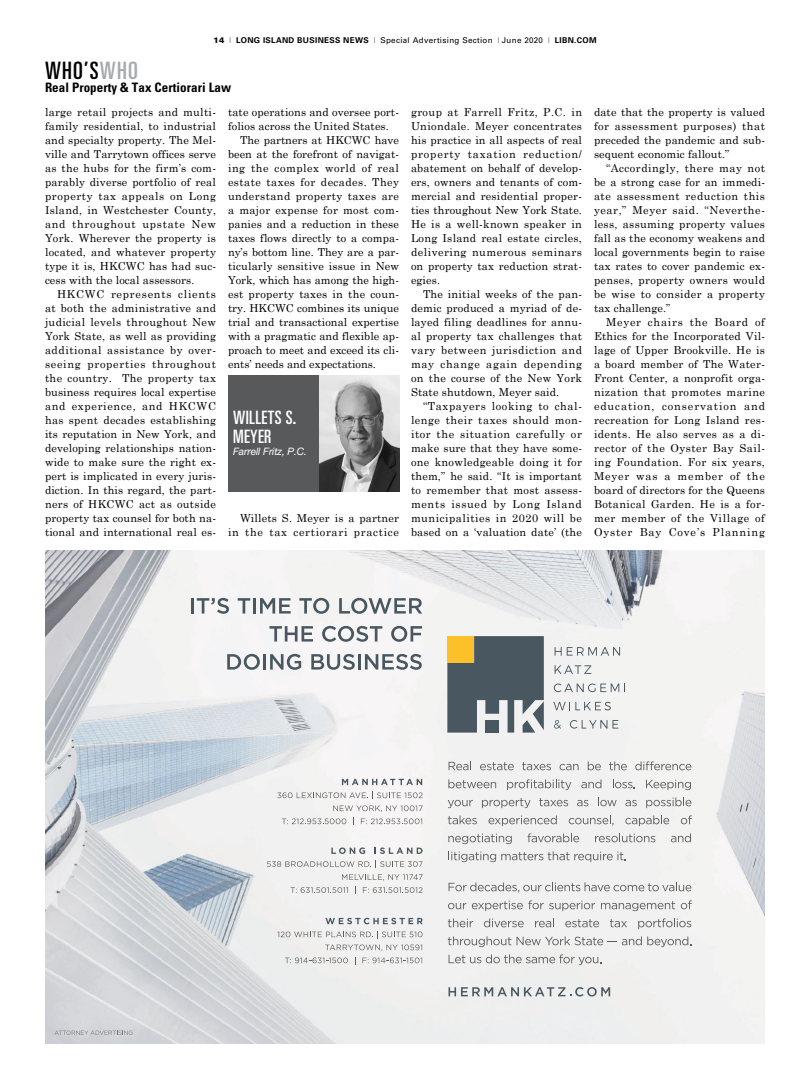
<style>
.page{position:relative;width:810px;height:1080px;background:#fff}
.page>*{position:absolute;margin:0;border:0;box-sizing:border-box;transform-origin:0 0}
.t1{font:ultra-condensed 24px "Univers LT Std";letter-spacing:.05em;color:#000}
.Name{font:ultra-condensed 18.5px/18.4px "Univers LT Std";letter-spacing:.02em;color:#fff}
.t2{font:700 condensed 13px "Univers LT Std";letter-spacing:.005em;color:#000}
.Body_Copy-Justified{font:11px/14px "Century Schoolbook";letter-spacing:.01em;color:#000;text-align:justify}
.Body_Copy-Justified-2{font:11px/14px "Century Schoolbook";letter-spacing:.06em;color:#000;text-align:right}
.company{font:italic 10.2px "Helvetica Neue LT Std";letter-spacing:-.01em;color:#fff}
.t3{font:8px "Univers LT Std";letter-spacing:.04em;color:#000}
.s1{color:#a7a9ac}
.s2{font-weight:900}
.s3{font-weight:100;font-stretch:ultra-condensed}
.s4{font-weight:700}
</style>
<div class="page">
<img style="left:45px;top:551px;width:720px;height:493px">
<hr style="left:191px;top:598px;width:3px;height:16px;background:#485760">
<svg style="left:197px;top:598px;width:32px;height:16px"></svg>
<svg style="left:238px;top:598px;width:12px;height:16px"></svg>
<hr style="left:253px;top:598px;width:3px;height:16px;background:#485760">
<svg style="left:260px;top:598px;width:31px;height:16px"></svg>
<svg style="left:299px;top:598px;width:30px;height:16px"></svg>
<svg style="left:339px;top:598px;width:83px;height:16px"></svg>
<svg style="left:269px;top:626px;width:44px;height:16px"></svg>
<svg style="left:322px;top:626px;width:60px;height:16px"></svg>
<svg style="left:391px;top:626px;width:31px;height:16px"></svg>
<svg style="left:227px;top:654px;width:33px;height:16px"></svg>
<hr style="left:263px;top:654px;width:3px;height:16px;background:#485760">
<svg style="left:270px;top:654px;width:31px;height:16px"></svg>
<svg style="left:311px;top:654px;width:44px;height:16px"></svg>
<hr style="left:358px;top:654px;width:3px;height:16px;background:#485760">
<svg style="left:365px;top:654px;width:57px;height:16px"></svg>
<svg style="left:449px;top:761px;width:22px;height:9px"></svg>
<svg style="left:480px;top:762px;width:34px;height:8px"></svg>
<svg style="left:522px;top:762px;width:29px;height:8px"></svg>
<svg style="left:560px;top:764px;width:19px;height:6px"></svg>
<svg style="left:588px;top:761px;width:13px;height:9px"></svg>
<svg style="left:609px;top:761px;width:18px;height:9px"></svg>
<svg style="left:635px;top:761px;width:56px;height:9px"></svg>
<svg style="left:448px;top:779px;width:48px;height:9px"></svg>
<svg style="left:507px;top:779px;width:64px;height:11px"></svg>
<svg style="left:581px;top:779px;width:20px;height:9px"></svg>
<svg style="left:613px;top:779px;width:22px;height:9px"></svg>
<svg style="left:646px;top:780px;width:45px;height:10px"></svg>
<svg style="left:448px;top:800px;width:25px;height:8px"></svg>
<svg style="left:482px;top:798px;width:49px;height:10px"></svg>
<svg style="left:539px;top:798px;width:29px;height:8px"></svg>
<svg style="left:577px;top:800px;width:11px;height:6px"></svg>
<svg style="left:598px;top:797px;width:19px;height:9px"></svg>
<svg style="left:625px;top:800px;width:12px;height:6px"></svg>
<svg style="left:646px;top:797px;width:45px;height:11px"></svg>
<svg style="left:448px;top:815px;width:29px;height:9px"></svg>
<svg style="left:489px;top:815px;width:68px;height:11px"></svg>
<svg style="left:569px;top:815px;width:45px;height:11px"></svg>
<svg style="left:625px;top:815px;width:44px;height:11px"></svg>
<svg style="left:681px;top:815px;width:11px;height:9px"></svg>
<svg style="left:448px;top:834px;width:64px;height:10px"></svg>
<svg style="left:528px;top:833px;width:51px;height:9px"></svg>
<svg style="left:595px;top:833px;width:60px;height:9px"></svg>
<svg style="left:671px;top:833px;width:20px;height:9px"></svg>
<svg style="left:448px;top:851px;width:178px;height:11px"></svg>
<svg style="left:449px;top:882px;width:242px;height:11px"></svg>
<svg style="left:448px;top:903px;width:18px;height:6px"></svg>
<svg style="left:472px;top:900px;width:123px;height:11px"></svg>
<svg style="left:601px;top:901px;width:74px;height:10px"></svg>
<svg style="left:681px;top:900px;width:11px;height:9px"></svg>
<svg style="left:448px;top:918px;width:25px;height:9px"></svg>
<svg style="left:484px;top:918px;width:40px;height:9px"></svg>
<svg style="left:535px;top:918px;width:19px;height:9px"></svg>
<svg style="left:565px;top:919px;width:34px;height:8px"></svg>
<svg style="left:610px;top:919px;width:17px;height:8px"></svg>
<svg style="left:638px;top:918px;width:53px;height:11px"></svg>
<svg style="left:448px;top:936px;width:63px;height:11px"></svg>
<svg style="left:517px;top:936px;width:174px;height:11px"></svg>
<svg style="left:449px;top:954px;width:152px;height:11px"></svg>
<svg style="left:449px;top:987px;width:161px;height:10px;background:#bdc2c4"></svg>
<svg style="left:555px;top:647px;width:65px;height:9px"></svg>
<svg style="left:555px;top:665px;width:36px;height:9px"></svg>
<svg style="left:554px;top:684px;width:71px;height:8px"></svg>
<svg style="left:553px;top:702px;width:58px;height:8px"></svg>
<svg style="left:554px;top:720px;width:7px;height:9px"></svg>
<svg style="left:570px;top:720px;width:48px;height:9px"></svg>
<svg style="left:447px;top:636px;width:97px;height:97px;background:#626e76"></svg>
<div style="left:447px;top:636px;width:27px;height:27px;background:#fcc029"></div>
<svg style="left:342px;top:779px;width:80px;height:6px"></svg>
<svg style="left:277px;top:792px;width:145px;height:7px"></svg>
<svg style="left:333px;top:805px;width:90px;height:7px"></svg>
<svg style="left:282px;top:818px;width:64px;height:6px"></svg>
<svg style="left:361px;top:818px;width:61px;height:6px"></svg>
<svg style="left:331px;top:847px;width:34px;height:7px"></svg>
<svg style="left:375px;top:848px;width:48px;height:6px"></svg>
<svg style="left:267px;top:861px;width:156px;height:7px"></svg>
<svg style="left:342px;top:874px;width:81px;height:7px"></svg>
<svg style="left:291px;top:887px;width:57px;height:6px"></svg>
<svg style="left:363px;top:887px;width:59px;height:6px"></svg>
<svg style="left:325px;top:918px;width:98px;height:6px"></svg>
<svg style="left:277px;top:931px;width:146px;height:7px"></svg>
<svg style="left:325px;top:945px;width:97px;height:6px"></svg>
<svg style="left:285px;top:958px;width:63px;height:5px"></svg>
<svg style="left:362px;top:958px;width:60px;height:5px"></svg>
<svg style="left:55px;top:1031px;width:77px;height:4px"></svg>
<div style="left:228px;top:375px;width:93px;height:116px;background:#58595b"></div>
<img style="left:320px;top:375px;width:79px;height:116px">
<h1 class="t1" style="left:45px;top:57px;width:94px">WHO’S<span class="s1">WHO</span></h1>
<p class="t3" style="left:213px;top:35px;width:385px"><span class="s2">14</span> <span class="s3">I</span> <span class="s4">LONG ISLAND BUSINESS NEWS</span> <span class="s3">I</span> Special Advertising Section <span class="s3">I</span> June 2020 <span class="s3">I</span> <span class="s4">LIBN.COM</span></p>
<p class="t2" style="left:45px;top:79px;width:188px">Real Property &amp; Tax Certiorari Law</p>
<p class="Body_Copy-Justified" style="left:45px;top:104px;width:173px">large retail projects and multi&shy;family residential, to industrial and specialty property. The Mel&shy;ville and Tarrytown offices serve as the hubs for the firm’s com&shy;parably diverse portfolio of real property tax appeals on Long Island, in Westchester County, and throughout upstate New York. Wherever the property is located, and whatever property type it is, HKCWC has had suc&shy;cess with the local assessors.</p>
<p class="Body_Copy-Justified" style="left:45px;top:286px;width:173px;text-indent:12px">HKCWC represents clients at both the administrative and judicial levels throughout New York State, as well as providing additional assistance by over&shy;seeing properties throughout the country. The property tax business requires local expertise and experience, and HKCWC has spent decades establishing its reputation in New York, and developing relationships nation&shy;wide to make sure the right ex&shy;pert is implicated in every juris&shy;diction. In this regard, the part&shy;ners of HKCWC act as outside property tax counsel for both na&shy;tional and international real es-</p>
<p class="Body_Copy-Justified" style="left:228px;top:104px;width:172px">tate operations and oversee port&shy;folios across the United States.</p>
<p class="Body_Copy-Justified" style="left:228px;top:132px;width:173px;text-indent:12px">The partners at HKCWC have been at the forefront of navigat&shy;ing the complex world of real estate taxes for decades. They understand property taxes are a major expense for most com&shy;panies and a reduction in these taxes flows directly to a compa&shy;ny’s bottom line. They are a par&shy;ticularly sensitive issue in New York, which has among the high&shy;est property taxes in the coun&shy;try. HKCWC combines its unique trial and transactional expertise with a pragmatic and flexible ap&shy;proach to meet and exceed its cli&shy;ents’ needs and expectations.</p>
<p class="Name" style="left:233px;top:409px;width:65px">WILLETS S.<br>MEYER</p>
<p class="company" style="left:233px;top:445px;width:75px">Farrell Fritz, P.C.</p>
<p class="Body_Copy-Justified-2" style="left:228px;top:510px;width:173px">Willets S. Meyer is a partner in the tax certiorari practice</p>
<p class="Body_Copy-Justified" style="left:411px;top:104px;width:173px">group at Farrell Fritz, P.C. in Uniondale. Meyer concentrates his practice in all aspects of real property taxation reduction/ abatement on behalf of develop&shy;ers, owners and tenants of com&shy;mercial and residential proper&shy;ties throughout New York State.<br>He is a well-known speaker in Long Island real estate circles, delivering numerous seminars on property tax reduction strat&shy;egies.</p>
<p class="Body_Copy-Justified" style="left:411px;top:286px;width:173px;text-indent:12px">The initial weeks of the pan&shy;demic produced a myriad of de&shy;layed filing deadlines for annu&shy;al property tax challenges that vary between jurisdiction and may change again depending on the course of the New York State shutdown, Meyer said.</p>
<p class="Body_Copy-Justified" style="left:411px;top:398px;width:173px;text-indent:12px">“Taxpayers looking to chal&shy;lenge their taxes should mon&shy;itor the situation carefully or make sure that they have some&shy;one knowledgeable doing it for them,” he said. “It is important to remember that most assess&shy;ments issued by Long Island municipalities in 2020 will be based on a ‘valuation date’ (the</p>
<p class="Body_Copy-Justified" style="left:594px;top:104px;width:173px">date that the property is valued for assessment purposes) that preceded the pandemic and sub&shy;sequent economic fallout.”</p>
<p class="Body_Copy-Justified" style="left:594px;top:160px;width:173px;text-indent:12px">“Accordingly, there may not be a strong case for an immedi&shy;ate assessment reduction this year,” Meyer said. “Neverthe&shy;less, assuming property values fall as the economy weakens and local governments begin to raise tax rates to cover pandemic ex&shy;penses, property owners would be wise to consider a property tax challenge.”</p>
<p class="Body_Copy-Justified" style="left:594px;top:314px;width:173px;text-indent:12px">Meyer chairs the Board of Ethics for the Incorporated Vil&shy;lage of Upper Brookville. He is a board member of The Water-Front Center, a nonprofit orga&shy;nization that promotes marine education, conservation and recreation for Long Island res&shy;idents. He also serves as a di&shy;rector of the Oyster Bay Sail&shy;ing Foundation. For six years, Meyer was a member of the board of directors for the Queens Botanical Garden. He is a for&shy;mer member of the Village of Oyster Bay Cove’s Planning</p>
</div>
